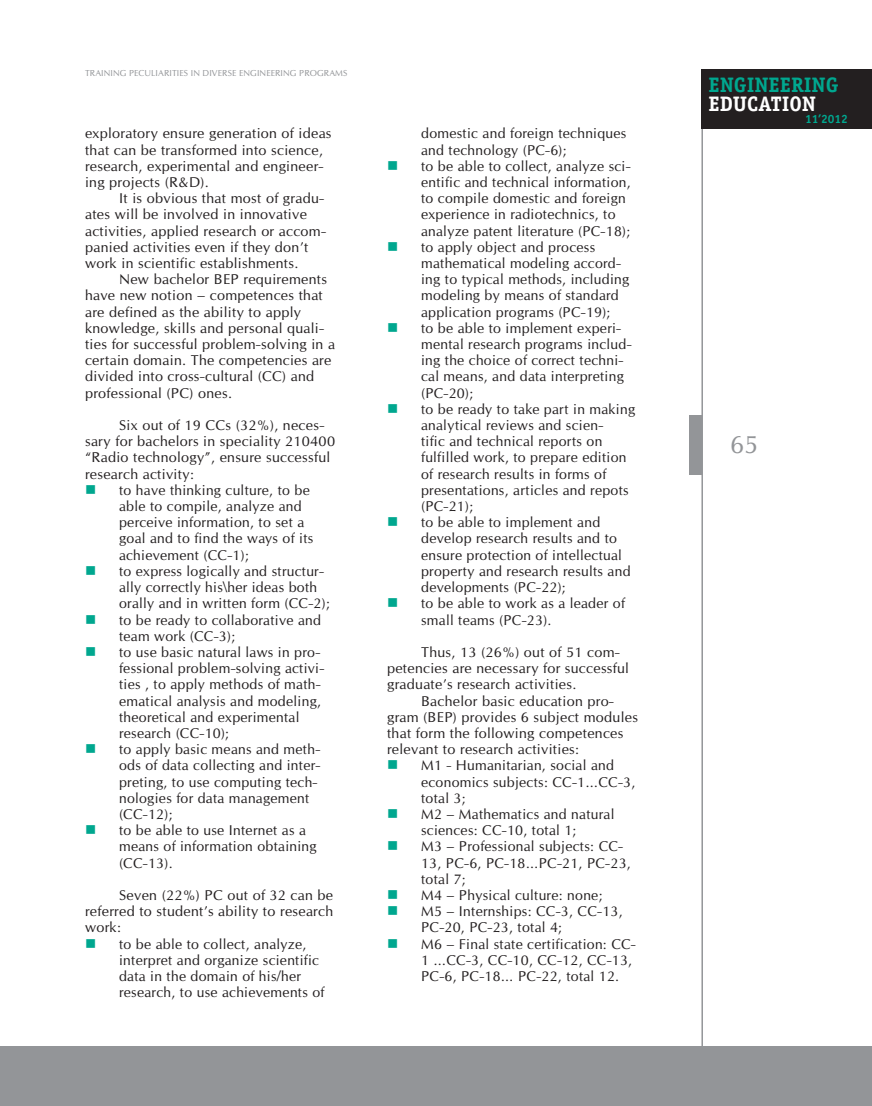
<style>
.page{position:relative;width:872px;height:1106px;background:#fff}
.page>*{position:absolute;margin:0;border:0;box-sizing:border-box;transform-origin:0 0}
.t1{font:24px "Opium New";color:#939598}
.t2{font:700 21px "Officina Serif C";color:#00a78f}
.t3{font:700 21px "Officina Serif C";color:#fff}
.t4{font:15px "Wingdings";color:#00a78f}
.t5{font:13.5px/16.2px "Opium New";letter-spacing:.02em;color:#231f20}
.t6{font:700 12px "Officina Sans C";color:#00a78f}
.t7{font:8.25px "Opium New";letter-spacing:.01em;color:#939598}
</style>
<div class="page">
<hr style="left:701px;top:69px;width:2px;height:1037px;background:#939598">
<div style="left:701px;top:69px;width:171px;height:60px;background:#231f20"></div>
<div style="left:689px;top:415px;width:13px;height:60px;background:#939598"></div>
<div style="left:0;top:1046px;width:872px;height:60px;background:#939598"></div>
<p class="t7" style="left:85px;top:68px;width:264px">Training Peculiarities in Diverse Engineering Programs</p>
<p class="t5" style="left:85px;top:125px;width:248px">exploratory ensure generation of ideas that can be transformed into science, research, experimental and engineer&shy;ing projects (R&amp;D).</p>
<p class="t5" style="left:85px;top:190px;width:242px;text-indent:34px">It is obvious that most of gradu&shy;ates will be involved in innovative activities, applied research or accom&shy;panied activities even if they don’t work in scientific establishments.</p>
<p class="t5" style="left:85px;top:271px;width:251px;text-indent:34px">New bachelor BEP requirements have new notion – competences that are defined as the ability to apply knowledge, skills and personal quali&shy;ties for successful problem-solving in a certain domain. The competencies are divided into cross-cultural (CC) and professional (PC) ones.</p>
<p class="t5" style="left:119px;top:417px;width:207px">Six out of 19 CCs (32%), neces-</p>
<p class="t5" style="left:85px;top:433px;width:251px">sary for bachelors in speciality 210400</p>
<p class="t5" style="left:85px;top:449px;width:247px">“Radio technology”, ensure successful</p>
<p class="t5" style="left:85px;top:465px;width:110px">research activity:</p>
<p class="t5" style="left:119px;top:482px;width:192px">to have thinking culture, to be</p>
<p class="t5" style="left:119px;top:498px;width:184px">able to compile, analyze and</p>
<p class="t5" style="left:119px;top:514px;width:187px">perceive information, to set a</p>
<p class="t5" style="left:119px;top:530px;width:196px">goal and to find the ways of its</p>
<p class="t5" style="left:119px;top:546px;width:131px">achievement (CC-1);</p>
<p class="t5" style="left:119px;top:563px;width:206px">to express logically and structur-</p>
<p class="t5" style="left:119px;top:579px;width:200px">ally correctly his\her ideas both</p>
<p class="t5" style="left:119px;top:595px;width:212px">orally and in written form (CC-2);</p>
<p class="t5" style="left:119px;top:611px;width:203px">to be ready to collaborative and</p>
<p class="t5" style="left:119px;top:627px;width:118px">team work (CC-3);</p>
<p class="t5" style="left:119px;top:644px;width:203px">to use basic natural laws in pro-</p>
<p class="t5" style="left:119px;top:660px;width:207px">fessional problem-solving activi-</p>
<p class="t5" style="left:119px;top:676px;width:203px">ties , to apply methods of math-</p>
<p class="t5" style="left:119px;top:692px;width:203px">ematical analysis and modeling,</p>
<p class="t5" style="left:119px;top:708px;width:182px">theoretical and experimental</p>
<p class="t5" style="left:119px;top:725px;width:112px">research (CC-10);</p>
<p class="t5" style="left:119px;top:741px;width:203px">to apply basic means and meth-</p>
<p class="t5" style="left:119px;top:757px;width:203px">ods of data collecting and inter-</p>
<p class="t5" style="left:119px;top:773px;width:200px">preting, to use computing tech-</p>
<p class="t5" style="left:119px;top:789px;width:192px">nologies for data management</p>
<p class="t5" style="left:119px;top:806px;width:55px">(CC-12);</p>
<p class="t5" style="left:119px;top:822px;width:188px">to be able to use I nternet as a</p>
<p class="t5" style="left:119px;top:838px;width:199px">means of information obtaining</p>
<p class="t5" style="left:119px;top:854px;width:55px">(CC-13).</p>
<p class="t5" style="left:119px;top:887px;width:215px">Seven (22%) PC out of 32 can be</p>
<p class="t5" style="left:85px;top:903px;width:250px">referred to student’s ability to research</p>
<p class="t5" style="left:85px;top:919px;width:38px">work:</p>
<p class="t5" style="left:119px;top:935px;width:189px">to be able to collect, analyze,</p>
<p class="t5" style="left:119px;top:951px;width:201px">interpret and organize scientific</p>
<p class="t5" style="left:119px;top:968px;width:183px">data in the domain of his/her</p>
<p class="t5" style="left:119px;top:984px;width:207px">research, to use achievements of</p>
<p class="t4" style="left:85px;top:481px;width:13px">■</p>
<p class="t4" style="left:85px;top:562px;width:13px">■</p>
<p class="t4" style="left:85px;top:740px;width:13px">■</p>
<p class="t4" style="left:85px;top:821px;width:13px">■</p>
<p class="t4" style="left:85px;top:935px;width:13px">■</p>
<p class="t5" style="left:421px;top:125px;width:216px">domestic and foreign techniques and technology (PC-6);<br>to be able to collect, analyze sci&shy;entific and technical information, to compile domestic and foreign experience in radiotechnics, to analyze patent literature (PC-18); to apply object and process mathematical modeling accord&shy;ing to typical methods, including modeling by means of standard application programs (PC-19);<br>to be able to implement experi&shy;mental research programs includ&shy;ing the choice of correct techni&shy;cal means, and data interpreting (PC-20);<br>to be ready to take part in making analytical reviews and scien-<br>tific and technical reports on fulfilled work, to prepare edition of research results in forms of presentations, articles and repots (PC-21);<br>to be able to implement and develop research results and to ensure protection of intellectual property and research results and developments (PC-22);<br>to be able to work as a leader of small teams (PC-23).</p>
<p class="t5" style="left:387px;top:644px;width:243px;text-indent:34px">Thus, 13 (26%) out of 51 com&shy;petencies are necessary for successful graduate’s research activities.</p>
<p class="t5" style="left:421px;top:692px;width:194px">Bachelor basic education pro-</p>
<p class="t5" style="left:387px;top:708px;width:252px">gram (BEP) provides 6 subject modules</p>
<p class="t5" style="left:387px;top:725px;width:238px">that form the following competences</p>
<p class="t5" style="left:387px;top:741px;width:194px">relevant to research activities:</p>
<p class="t5" style="left:421px;top:757px;width:194px">M1 - Humanitarian, social and</p>
<p class="t5" style="left:421px;top:773px;width:216px">economics subjects: CC-1…CC-3,</p>
<p class="t5" style="left:421px;top:789px;width:46px">total 3;</p>
<p class="t5" style="left:421px;top:806px;width:195px">M2 – Mathematics and natural</p>
<p class="t5" style="left:421px;top:822px;width:157px">sciences: CC-10, total 1;</p>
<p class="t5" style="left:421px;top:838px;width:203px">M3 – Professional subjects: CC-</p>
<p class="t5" style="left:421px;top:854px;width:211px">13, PC-6, PC-18…PC-21, PC-23,</p>
<p class="t5" style="left:421px;top:870px;width:46px">total 7;</p>
<p class="t5" style="left:421px;top:887px;width:183px">M4 – Physical culture: none;</p>
<p class="t5" style="left:421px;top:903px;width:203px">M5 – I nternships: CC-3, CC-13,</p>
<p class="t5" style="left:421px;top:919px;width:143px">PC-20, PC-23, total 4;</p>
<p class="t5" style="left:421px;top:935px;width:216px">M6 – Final state certification: CC-</p>
<p class="t5" style="left:421px;top:951px;width:213px">1 …CC-3, CC-10, CC-12, CC-13,</p>
<p class="t5" style="left:421px;top:968px;width:200px">PC-6, PC-18… PC-22, total 12.</p>
<p class="t4" style="left:387px;top:157px;width:13px">■</p>
<p class="t4" style="left:387px;top:238px;width:13px">■</p>
<p class="t4" style="left:387px;top:319px;width:13px">■</p>
<p class="t4" style="left:387px;top:400px;width:13px">■</p>
<p class="t4" style="left:387px;top:514px;width:13px">■</p>
<p class="t4" style="left:387px;top:595px;width:13px">■</p>
<p class="t4" style="left:387px;top:757px;width:13px">■</p>
<p class="t4" style="left:387px;top:935px;width:13px">■</p>
<h2 class="t2" style="left:708px;top:73px;width:131px">ENGINEERING</h2>
<h2 class="t3" style="left:708px;top:91px;width:109px">EDUCATION</h2>
<p class="t6" style="left:805px;top:113px;width:44px">11’2012</p>
<h1 class="t1" style="left:730px;top:429px;width:30px">65</h1>
</div>
